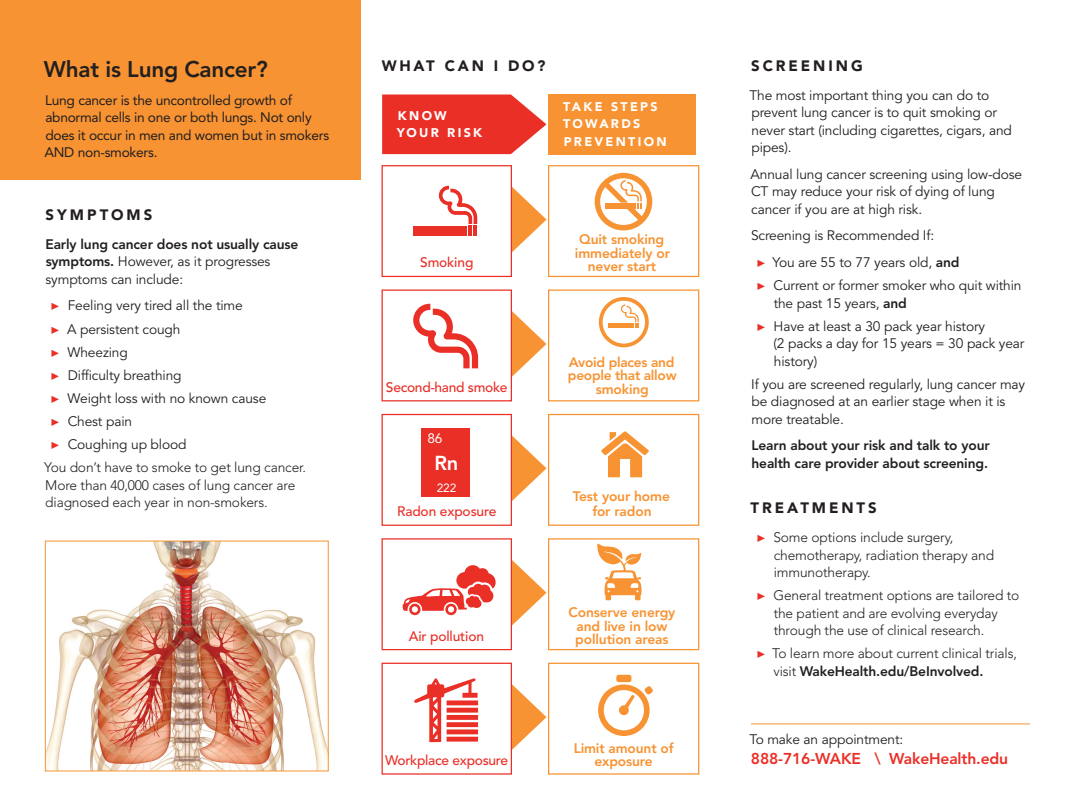
<style>
.page{position:relative;width:1075px;height:810px;background:#fff}
.page>*{position:absolute;margin:0;border:0;box-sizing:border-box;transform-origin:0 0}
.t1{font:800 22.5px "Avenir LT Std";letter-spacing:-.01em;color:#231f20}
.t2{font:800 20.12px "Avenir LT Std";color:#fff}
.t3{font:800 15.62px "Avenir LT Std";letter-spacing:-.01em;color:#ea2f27}
.t4{font:900 15px "Avenir LT Std";letter-spacing:.195em;color:#231f20}
.t5{font:13.75px/17.5px "Avenir LT Std";letter-spacing:-.01em;color:#231f20}
.t6{font:300 13.75px/17.5px "Avenir LT Std";letter-spacing:-.01em;color:#231f20}
.t7{font:800 13.75px/13.8px "Avenir LT Std";letter-spacing:-.01em;color:#f79332;text-align:center}
.t8{font:800 13.75px/17.5px "Avenir LT Std";letter-spacing:-.01em;color:#231f20}
.t9{font:13.75px/17.5px "Avenir LT Std";letter-spacing:-.02em;color:#231f20}
.t10{font:500 13.75px "Avenir LT Std";letter-spacing:-.02em;color:#ea2f27}
.t11{font:13.75px "Avenir LT Std";color:#fff}
.t12{font:900 12.5px/17.5px "Avenir LT Std";letter-spacing:.185em;color:#fff}
.t13{font:11.88px "Avenir LT Std";color:#fff}
.s1{font-weight:400}
.s2{font-family:"Minion Pro Cn Capt";color:#ea2f27}
.s3{font-weight:800}
.s4{font-family:"Minion Pro Cn Capt";font-weight:400;color:#ea2f27}
</style>
<div class="page">
<div style="left:0;top:0;width:360px;height:180px;background:#f79332"></div>
<hr style="left:750px;top:724px;width:279px;height:1px;background:#f79332">
<img style="left:47px;top:543px;width:279px;height:226px">
<svg style="left:512px;top:435px;width:34px;height:66px"></svg>
<div style="left:548px;top:290px;width:151px;height:111px;border:1px solid #f79332"></div>
<div style="left:548px;top:414px;width:151px;height:112px;border:1px solid #f79332"></div>
<div style="left:548px;top:538px;width:151px;height:112px;border:1px solid #f79332"></div>
<div style="left:548px;top:165px;width:151px;height:112px;border:1px solid #f79332"></div>
<div style="left:548px;top:663px;width:151px;height:112px;border:1px solid #f79332"></div>
<div style="left:381px;top:290px;width:131px;height:111px;background:#fff;border:1px solid #ea2f27"></div>
<div style="left:381px;top:414px;width:131px;height:112px;background:#fff;border:1px solid #ea2f27"></div>
<div style="left:381px;top:538px;width:131px;height:112px;background:#fff;border:1px solid #ea2f27"></div>
<div style="left:381px;top:165px;width:131px;height:112px;background:#fff;border:1px solid #ea2f27"></div>
<div style="left:381px;top:663px;width:131px;height:112px;background:#fff;border:1px solid #ea2f27"></div>
<svg style="left:382px;top:95px;width:164px;height:59px;background:#ec443d"></svg>
<div style="left:548px;top:94px;width:148px;height:61px;background:#f79332"></div>
<svg style="left:382px;top:186px;width:164px;height:67px"></svg>
<svg style="left:594px;top:173px;width:58px;height:57px"></svg>
<hr style="left:608px;top:324px;width:26px;height:4px;background:#f79332">
<svg style="left:621px;top:304px;width:17px;height:24px"></svg>
<svg style="left:382px;top:304px;width:164px;height:74px"></svg>
<div style="left:599px;top:297px;width:49px;height:50px;border:4px solid #f79332;border-radius:50%"></div>
<div style="left:421px;top:428px;width:49px;height:69px;background:#ea2f27"></div>
<svg style="left:601px;top:431px;width:48px;height:46px"></svg>
<svg style="left:382px;top:678px;width:164px;height:73px"></svg>
<div style="left:616px;top:675px;width:15px;height:7px;background:#f79332;border-radius:2px"></div>
<svg style="left:598px;top:684px;width:55px;height:52px"></svg>
<svg style="left:382px;top:559px;width:164px;height:67px"></svg>
<svg style="left:597px;top:544px;width:44px;height:56px"></svg>
<h1 class="t1" style="left:44px;top:56px;width:225px">What is Lung Cancer?</h1>
<p class="t4" style="left:382px;top:57px;width:165px">WHAT CAN I DO?</p>
<p class="t9" style="left:44px;top:91px;width:286px">Lung cancer is the uncontrolled growth of abnormal cells in one or both lungs. Not only does it occur in men and women but in smokers AND non-smokers.</p>
<p class="t12" style="left:396px;top:106px;width:87px">KNOW<br>YOUR RISK</p>
<p class="t12" style="left:563px;top:98px;width:105px">TAKE STEPS<br>TOWARDS<br>PREVENTION</p>
<p class="t4" style="left:45px;top:206px;width:108px">SYMPTOMS</p>
<p class="t8" style="left:45px;top:235px;width:254px">Early lung cancer does not usually cause symptoms. <span class="s1">However, as it progresses symptoms can include:</span></p>
<p class="t5" style="left:50px;top:297px;width:194px"><span class="s2">▶</span> Feeling very tired all the time</p>
<p class="t5" style="left:50px;top:320px;width:131px"><span class="s2">▶</span> A persistent cough</p>
<p class="t5" style="left:50px;top:344px;width:79px"><span class="s2">▶</span> Wheezing</p>
<p class="t5" style="left:50px;top:367px;width:133px"><span class="s2">▶</span> Difficulty breathing</p>
<p class="t5" style="left:50px;top:390px;width:217px"><span class="s2">▶</span> Weight loss with no known cause</p>
<p class="t5" style="left:50px;top:413px;width:83px"><span class="s2">▶</span> Chest pain</p>
<p class="t5" style="left:50px;top:436px;width:137px"><span class="s2">▶</span> Coughing up blood</p>
<p class="t6" style="left:44px;top:459px;width:263px">You don’t have to smoke to get lung cancer.</p>
<p class="t6" style="left:45px;top:476px;width:251px">More than 40,000 cases of lung cancer are diagnosed each year in non-smokers.</p>
<p class="t10" style="left:420px;top:255px;width:55px">Smoking</p>
<p class="t10" style="left:386px;top:379px;width:123px">Second-hand smoke</p>
<p class="t11" style="left:427px;top:431px;width:17px">86</p>
<h2 class="t2" style="left:434px;top:451px;width:25px">Rn</h2>
<p class="t13" style="left:436px;top:481px;width:21px">222</p>
<p class="t10" style="left:397px;top:504px;width:101px">Radon exposure</p>
<p class="t10" style="left:409px;top:628px;width:77px">Air pollution</p>
<p class="t10" style="left:385px;top:752px;width:124px">Workplace exposure</p>
<p class="t7" style="left:575px;top:232px;width:96px">Quit smoking immediately or never start</p>
<p class="t7" style="left:568px;top:355px;width:110px">Avoid places and people that allow smoking</p>
<p class="t7" style="left:573px;top:489px;width:98px;line-height:15px">Test your home for radon</p>
<p class="t7" style="left:568px;top:605px;width:108px">Conserve energy and live in low pollution areas</p>
<p class="t7" style="left:573px;top:741px;width:101px">Limit amount of exposure</p>
<p class="t4" style="left:751px;top:57px;width:113px">SCREENING</p>
<p class="t5" style="left:749px;top:87px;width:264px">The most important thing you can do to prevent lung cancer is to quit smoking or never start (including cigarettes, cigars, and pipes).</p>
<p class="t5" style="left:750px;top:166px;width:273px">Annual lung cancer screening using low-dose<br>CT may reduce your risk of dying of lung cancer if you are at high risk.</p>
<p class="t5" style="left:756px;top:223px;width:205px;line-height:26.5px;text-indent:-5px">Screening is Recommended If:<br><span class="s2">▶</span> You are 55 to 77 years old, <span class="s3">and</span></p>
<p class="t5" style="left:773px;top:277px;width:249px;text-indent:-17px"><span class="s2">▶</span> Current or former smoker who quit within the past 15 years, <span class="s3">and</span></p>
<p class="t5" style="left:773px;top:318px;width:252px;text-indent:-17px"><span class="s2">▶</span> Have at least a 30 pack year history<br>(2 packs a day for 15 years = 30 pack year history)</p>
<p class="t5" style="left:751px;top:376px;width:275px">If you are screened regularly, lung cancer may be diagnosed at an earlier stage when it is more treatable.</p>
<p class="t8" style="left:751px;top:437px;width:240px">Learn about your risk and talk to your health care provider about screening.</p>
<p class="t4" style="left:750px;top:499px;width:128px">TREATMENTS</p>
<p class="t6" style="left:773px;top:529px;width:222px;text-indent:-17px"><span class="s4">▶</span> Some options include surgery, chemotherapy, radiation therapy and immunotherapy.</p>
<p class="t6" style="left:773px;top:587px;width:247px;text-indent:-17px"><span class="s4">▶</span> General treatment options are tailored to the patient and are evolving everyday through the use of clinical research.</p>
<p class="t6" style="left:773px;top:645px;width:245px;text-indent:-17px"><span class="s4">▶</span> To learn more about current clinical trials, visit <span class="s3">WakeHealth.edu/BeInvolved.</span></p>
<p class="t5" style="left:749px;top:731px;width:155px">To make an appointment:</p>
<p class="t3" style="left:751px;top:749px;width:259px">888-716-WAKE \ WakeHealth.edu</p>
</div>
